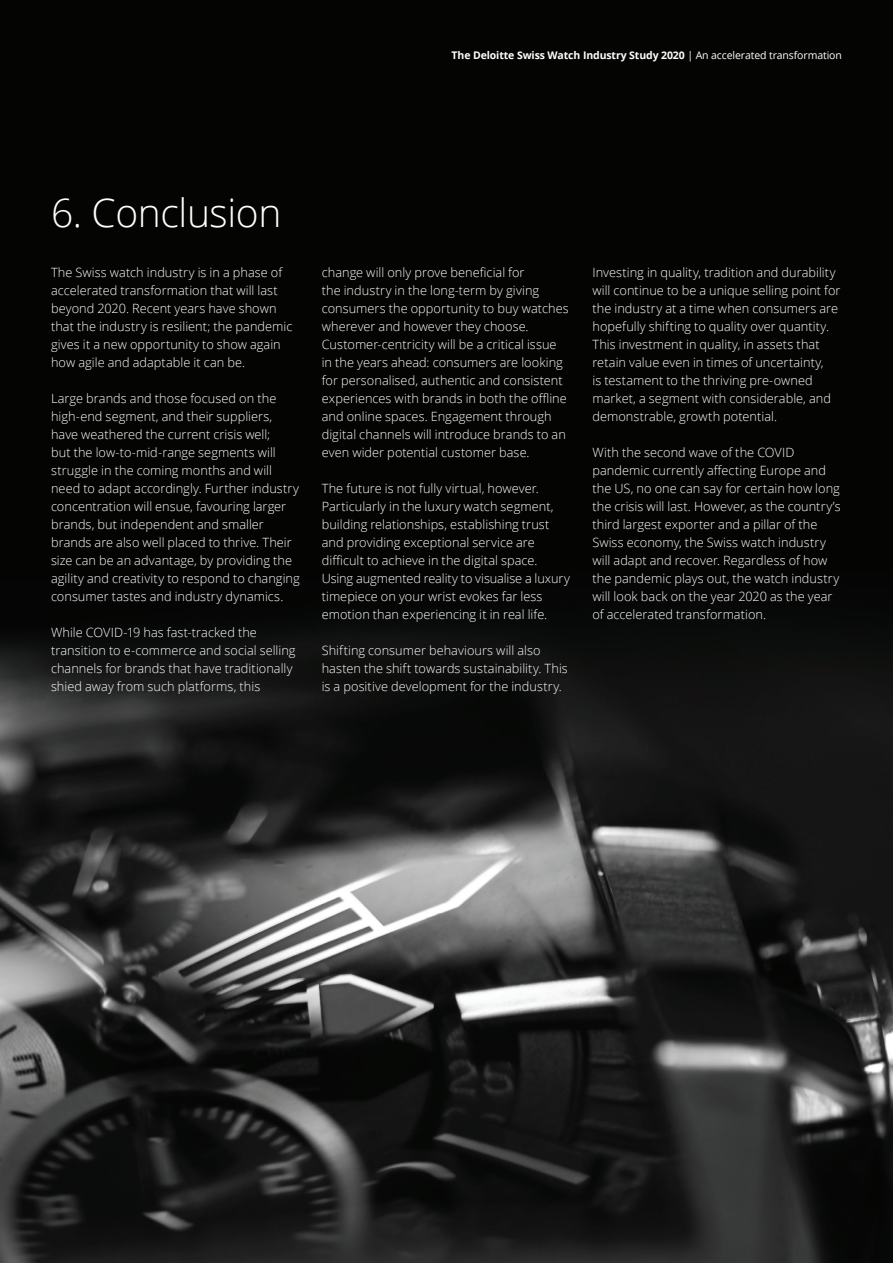
<style>
.page{position:relative;width:893px;height:1263px;background:#040503}
.page>*{position:absolute;margin:0;border:0;box-sizing:border-box;transform-origin:0 0}
.Story_heading_light{font:300 39px "Open Sans";letter-spacing:-.01em;color:#fff}
.Body_copy__8_5_12pt{font:300 12.75px/18px "Open Sans";letter-spacing:.005em;color:#fff}
.Brochure_title_right{font:700 10.5px "Open Sans";letter-spacing:-.01em;color:#fff}
.s1{font-weight:400}
</style>
<div class="page">
<img style="left:0;top:629px;width:893px;height:634px">
<p class="Brochure_title_right" style="left:452px;top:48px;width:392px">The Deloitte Swiss Watch Industry Study 2020 <span class="s1">| An accelerated transformation</span></p>
<p class="Story_heading_light" style="left:51px;top:186px;width:232px">6. Conclusion</p>
<p class="Body_copy__8_5_12pt" style="left:51px;top:263px;width:243px">The Swiss watch industry is in a phase of accelerated transformation that will last beyond 2020. Recent years have shown that the industry is resilient; the pandemic gives it a new opportunity to show again how agile and adaptable it can be.</p>
<p class="Body_copy__8_5_12pt" style="left:51px;top:389px;width:250px">Large brands and those focused on the high-end segment, and their suppliers, have weathered the current crisis well;<br>but the low-to-mid-range segments will struggle in the coming months and will need to adapt accordingly. Further industry concentration will ensue, favouring larger brands, but independent and smaller brands are also well placed to thrive. Their size can be an advantage, by providing the agility and creativity to respond to changing consumer tastes and industry dynamics.</p>
<p class="Body_copy__8_5_12pt" style="left:51px;top:623px;width:246px">While COVID-19 has fast-tracked the transition to e-commerce and social selling channels for brands that have traditionally shied away from such platforms, this</p>
<p class="Body_copy__8_5_12pt" style="left:322px;top:263px;width:249px">change will only prove beneficial for<br>the industry in the long-term by giving consumers the opportunity to buy watches wherever and however they choose.<br>Customer-centricity will be a critical issue in the years ahead: consumers are looking for personalised, authentic and consistent experiences with brands in both the offline and online spaces. Engagement through digital channels will introduce brands to an even wider potential customer base.</p>
<p class="Body_copy__8_5_12pt" style="left:322px;top:479px;width:250px">The future is not fully virtual, however.<br>Particularly in the luxury watch segment, building relationships, establishing trust and providing exceptional service are difficult to achieve in the digital space.<br>Using augmented reality to visualise a luxury timepiece on your wrist evokes far less emotion than experiencing it in real life.</p>
<p class="Body_copy__8_5_12pt" style="left:322px;top:641px;width:248px">Shifting consumer behaviours will also hasten the shift towards sustainability. This is a positive development for the industry.</p>
<p class="Body_copy__8_5_12pt" style="left:592px;top:263px;width:250px">Investing in quality, tradition and durability will continue to be a unique selling point for the industry at a time when consumers are hopefully shifting to quality over quantity.<br>This investment in quality, in assets that retain value even in times of uncertainty,<br>is testament to the thriving pre-owned market, a segment with considerable, and demonstrable, growth potential.</p>
<p class="Body_copy__8_5_12pt" style="left:592px;top:443px;width:250px">With the second wave of the COVID pandemic currently affecting Europe and the US, no one can say for certain how long the crisis will last. However, as the country’s third largest exporter and a pillar of the Swiss economy, the Swiss watch industry will adapt and recover. Regardless of how the pandemic plays out, the watch industry will look back on the year 2020 as the year of accelerated transformation.</p>
</div>
